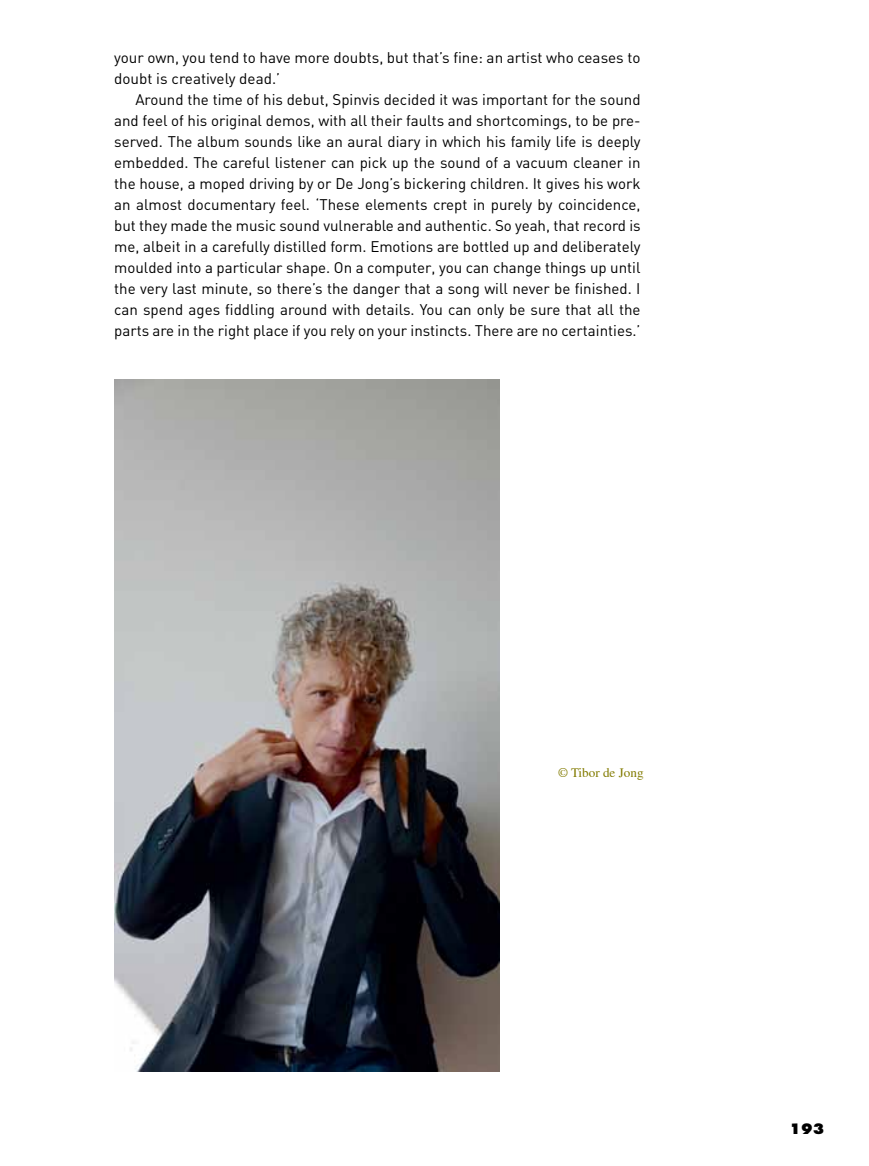
<style>
.page{position:relative;width:869px;height:1166px;background:#fff}
.page>*{position:absolute;margin:0;border:0;box-sizing:border-box;transform-origin:0 0}
.t1{font:15.22px/21px "DIN Regular Alternate";color:#000}
.t2{font:800 14px "Futura";color:#000}
.t3{font:13.12px "Times";color:#827b00}
</style>
<div class="page">
<img style="left:114px;top:379px;width:385px;height:692px">
<p class="t1" style="left:114px;top:48px;width:527px">your own, you tend to have more doubts, but that’s fine: an artist who ceases to doubt is creatively dead.’</p>
<p class="t1" style="left:114px;top:90px;width:527px;text-align:justify;text-indent:21px">Around the time of his debut, Spinvis decided it was important for the sound and feel of his original demos, with all their faults and shortcomings, to be pre&shy;served. The album sounds like an aural diary in which his family life is deeply embedded. The careful listener can pick up the sound of a vacuum cleaner in the house, a moped driving by or De Jong’s bickering children. It gives his work an almost documentary feel. ‘These elements crept in purely by coincidence, but they made the music sound vulnerable and authentic. So yeah, that record is me, albeit in a carefully distilled form. Emotions are bottled up and deliberately moulded into a particular shape. On a computer, you can change things up until the very last minute, so there’s the danger that a song will never be finished. I can spend ages fiddling around with details. You can only be sure that all the parts are in the right place if you rely on your instincts. There are no certainties.’</p>
<p class="t3" style="left:557px;top:768px;width:87px">© Tibor de Jong</p>
<p class="t2" style="left:789px;top:1123px;width:36px">193</p>
</div>
